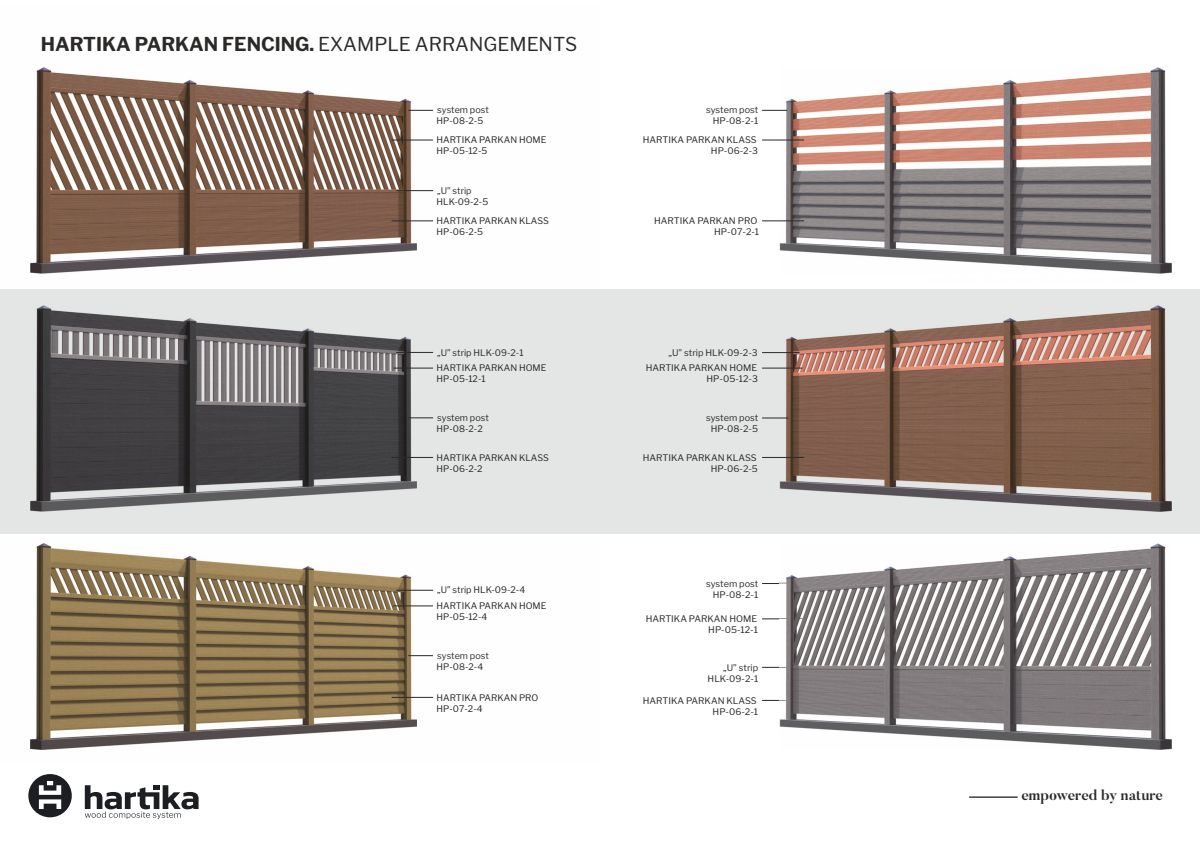
<style>
.page{position:relative;width:1200px;height:851px;background:#fff}
.page>*{position:absolute;margin:0;border:0;box-sizing:border-box;transform-origin:0 0}
.t1{font:700 19px "Libre Franklin";color:#2b2a29}
.t2{font:700 14.4px "Butler";color:#2b2a29}
.t3{font:9px/11px "Libre Franklin";color:#2b2a29}
.s1{font-weight:400}
</style>
<div class="page">
<svg style="left:85px;top:785px;width:113px;height:34px"></svg>
<svg style="left:28px;top:774px;width:44px;height:43px"></svg>
<hr style="left:968px;top:796px;width:49px;height:1px;background:#2b2a29">
<div style="left:0;top:289px;width:599px;height:244px;background:#e4e5e5"></div>
<img style="left:30px;top:543px;width:387px;height:206px">
<img style="left:30px;top:68px;width:387px;height:205px">
<img style="left:30px;top:306px;width:387px;height:205px">
<svg style="left:408px;top:110px;width:25px;height:1px"></svg>
<svg style="left:408px;top:417px;width:25px;height:1px"></svg>
<svg style="left:408px;top:655px;width:25px;height:1px"></svg>
<hr style="left:391px;top:140px;width:42px;height:1px;background:#2b2a29">
<hr style="left:393px;top:368px;width:40px;height:1px;background:#2b2a29">
<hr style="left:393px;top:605px;width:40px;height:1px;background:#2b2a29">
<hr style="left:391px;top:220px;width:42px;height:1px;background:#2b2a29">
<hr style="left:391px;top:457px;width:42px;height:1px;background:#2b2a29">
<hr style="left:391px;top:697px;width:42px;height:1px;background:#2b2a29">
<hr style="left:396px;top:190px;width:37px;height:1px;background:#2b2a29">
<hr style="left:396px;top:352px;width:37px;height:1px;background:#2b2a29">
<hr style="left:396px;top:590px;width:37px;height:1px;background:#2b2a29">
<div style="left:599px;top:289px;width:600px;height:244px;background:#e4e5e5"></div>
<img style="left:779px;top:306px;width:391px;height:205px">
<img style="left:779px;top:68px;width:391px;height:205px">
<svg style="left:762px;top:110px;width:25px;height:1px"></svg>
<hr style="left:761px;top:352px;width:38px;height:1px;background:#2b2a29">
<svg style="left:762px;top:583px;width:17px;height:1px"></svg>
<hr style="left:761px;top:140px;width:43px;height:1px;background:#2b2a29">
<hr style="left:761px;top:368px;width:41px;height:1px;background:#2b2a29">
<hr style="left:761px;top:618px;width:43px;height:1px;background:#2b2a29">
<hr style="left:761px;top:220px;width:43px;height:1px;background:#2b2a29">
<hr style="left:761px;top:457px;width:43px;height:1px;background:#2b2a29">
<hr style="left:761px;top:700px;width:43px;height:1px;background:#2b2a29">
<svg style="left:762px;top:417px;width:26px;height:1px"></svg>
<hr style="left:761px;top:667px;width:38px;height:1px;background:#2b2a29">
<img style="left:779px;top:543px;width:391px;height:206px">
<h1 class="t1" style="left:41px;top:33px;width:538px">HARTIKA PARKAN FENCING. <span class="s1">EXAMPLE ARRANGEMENTS</span></h1>
<p class="t3" style="left:436px;top:105px;width:54px">system post<br>HP-08-2-5</p>
<p class="t3" style="left:436px;top:134px;width:111px">HARTIKA PARKAN HOME<br>HP-05-12-5</p>
<p class="t3" style="left:436px;top:185px;width:53px">„U” strip<br>HLK-09-2-5</p>
<p class="t3" style="left:436px;top:215px;width:114px">HARTIKA PARKAN KLASS<br>HP-06-2-5</p>
<p class="t3" style="left:437px;top:347px;width:88px">„U” strip HLK-09-2-1</p>
<p class="t3" style="left:436px;top:362px;width:111px">HARTIKA PARKAN HOME<br>HP-05-12-1</p>
<p class="t3" style="left:436px;top:412px;width:54px">system post<br>HP-08-2-2</p>
<p class="t3" style="left:436px;top:452px;width:114px">HARTIKA PARKAN KLASS<br>HP-06-2-2</p>
<p class="t3" style="left:437px;top:584px;width:90px">„U” strip HLK-09-2-4</p>
<p class="t3" style="left:436px;top:600px;width:111px">HARTIKA PARKAN HOME<br>HP-05-12-4</p>
<p class="t3" style="left:436px;top:650px;width:54px">system post<br>HP-08-2-4</p>
<p class="t3" style="left:436px;top:691px;width:103px">HARTIKA PARKAN PRO<br>HP-07-2-4</p>
<p class="t3" style="left:706px;top:105px;width:54px;text-align:right">system post<br>HP-08-2-1</p>
<p class="t3" style="left:642px;top:134px;width:117px;text-align:right">HARTIKA PARKAN KLASS<br>HP-06-2-3</p>
<p class="t3" style="left:654px;top:215px;width:106px;text-align:right">HARTIKA PARKAN PRO<br>HP-07-2-1</p>
<p class="t3" style="left:668px;top:347px;width:91px">„U” strip HLK-09-2-3</p>
<p class="t3" style="left:645px;top:362px;width:113px;text-align:right">HARTIKA PARKAN HOME<br>HP-05-12-3</p>
<p class="t3" style="left:706px;top:412px;width:54px;text-align:center">system post<br>HP-08-2-5</p>
<p class="t3" style="left:642px;top:452px;width:116px;text-align:right">HARTIKA PARKAN KLASS<br>HP-06-2-5</p>
<p class="t3" style="left:706px;top:577px;width:54px;text-align:right">system post<br>HP-08-2-1</p>
<p class="t3" style="left:645px;top:613px;width:114px;text-align:right">HARTIKA PARKAN HOME<br>HP-05-12-1</p>
<p class="t3" style="left:707px;top:661px;width:52px;text-align:right">„U” strip<br>HLK-09-2-1</p>
<p class="t3" style="left:642px;top:694px;width:117px;text-align:right">HARTIKA PARKAN KLASS<br>HP-06-2-1</p>
<h2 class="t2" style="left:1021px;top:789px;width:143px">empowered by nature</h2>
</div>
